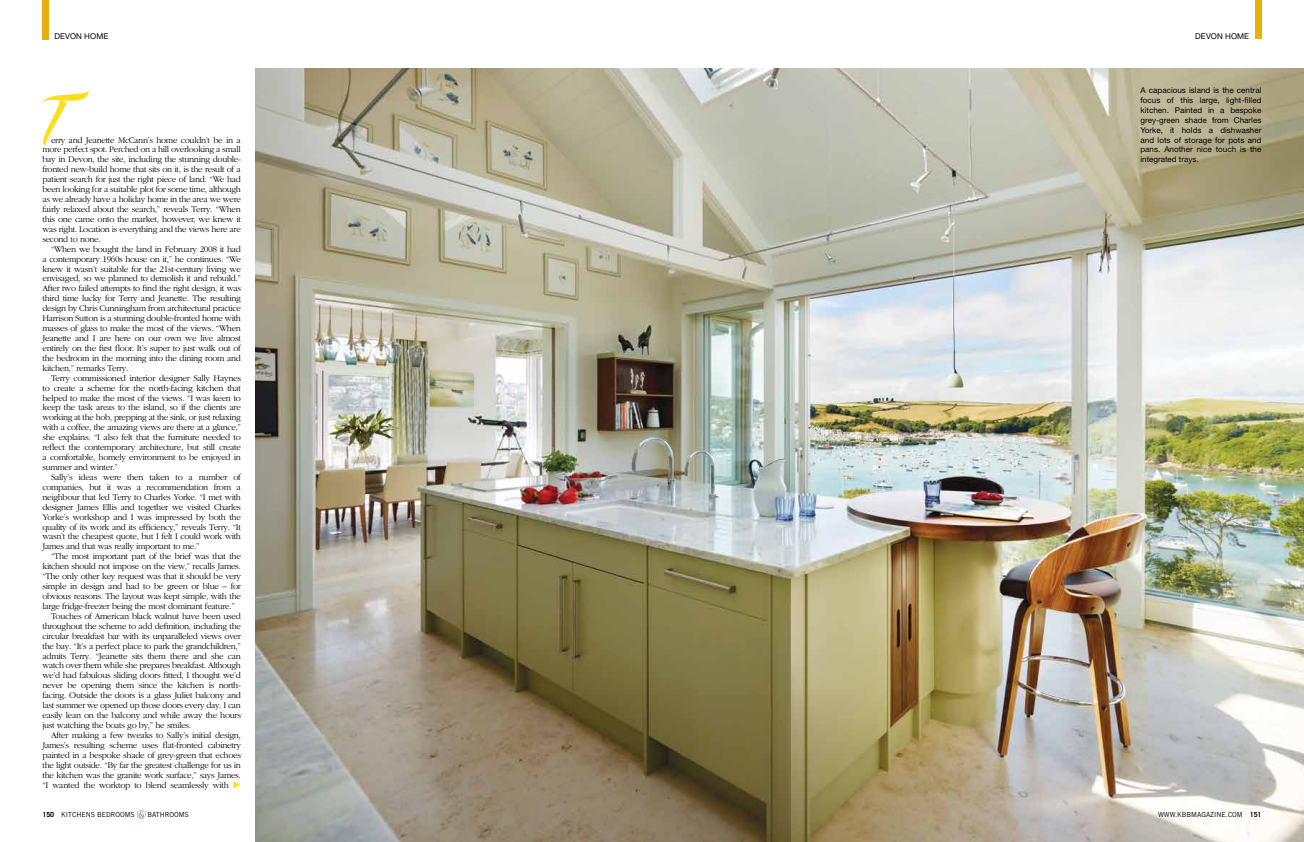
<style>
.page{position:relative;width:1304px;height:842px;background:#fff}
.page>*{position:absolute;margin:0;border:0;box-sizing:border-box;transform-origin:0 0}
.t1{font:300 9px/9.9px "Garamond LT";letter-spacing:-.035em;color:#000;text-align:justify}
.t2{font:8px/9.9px "Helvetica Neue LT";color:#000;text-align:justify}
.t3{font:7px "Trade Gothic LT";color:#000}
.s1{color:#ffde17}
.s2{font-weight:700}
</style>
<div class="page">
<svg style="left:42px;top:90px;width:47px;height:55px"></svg>
<img style="left:255px;top:68px;width:1049px;height:774px">
<div style="left:1255px;top:0;width:6px;height:39px;background:#e7b00f"></div>
<svg style="left:137px;top:810px;width:9px;height:9px"></svg>
<div style="left:43px;top:0;width:6px;height:39px;background:#e7b00f"></div>
<p class="t2" style="left:54px;top:31px;width:56px">DEVON HOME</p>
<p class="t1" style="left:43px;top:135px;width:200px;text-indent:9px">erry and Jeanette McCann’s home couldn’t be in a more perfect spot. Perched on a hill overlooking a small bay in Devon, the site, including the stunning double&shy;fronted new-build home that sits on it, is the result of a patient search for just the right piece of land. “We had been looking for a suitable plot for some time, although as we already have a holiday home in the area we were fairly relaxed about the search,” reveals Terry. “When this one came onto the market, however, we knew it was right. Location is everything and the views here are second to none.</p>
<p class="t1" style="left:43px;top:244px;width:200px;text-indent:9px">“When we bought the land in February 2008 it had a contemporary 1960s house on it,” he continues. “We knew it wasn’t suitable for the 21st-century living we envisaged, so we planned to demolish it and rebuild.” After two failed attempts to find the right design, it was third time lucky for Terry and Jeanette. The resulting design by Chris Cunningham from architectural practice Harrison Sutton is a stunning double-fronted home with masses of glass to make the most of the views. “When Jeanette and I are here on our own we live almost entirely on the first floor. It’s super to just walk out of the bedroom in the morning into the dining room and kitchen,” remarks Terry.</p>
<p class="t1" style="left:43px;top:373px;width:200px;text-indent:9px">Terry commissioned interior designer Sally Haynes to create a scheme for the north-facing kitchen that helped to make the most of the views. “I was keen to keep the task areas to the island, so if the clients are working at the hob, prepping at the sink, or just relaxing with a coffee, the amazing views are there at a glance,” she explains. “I also felt that the furniture needed to reflect the contemporary architecture, but still create a comfortable, homely environment to be enjoyed in summer and winter.”</p>
<p class="t1" style="left:43px;top:472px;width:200px;text-indent:9px">Sally’s ideas were then taken to a number of companies, but it was a recommendation from a neighbour that led Terry to Charles Yorke. “I met with designer James Ellis and together we visited Charles Yorke’s workshop and I was impressed by both the quality of its work and its efficiency,” reveals Terry. “It wasn’t the cheapest quote, but I felt I could work with James and that was really important to me.”</p>
<p class="t1" style="left:51px;top:552px;width:191px">“The most important part of the brief was that the</p>
<p class="t1" style="left:43px;top:561px;width:200px">kitchen should not impose on the view,” recalls James.</p>
<p class="t1" style="left:43px;top:571px;width:200px">“The only other key request was that it should be very</p>
<p class="t1" style="left:43px;top:581px;width:200px">simple in design and had to be green or blue – for</p>
<p class="t1" style="left:43px;top:591px;width:200px">obvious reasons. The layout was kept simple, with the</p>
<p class="t1" style="left:43px;top:601px;width:194px">large fridge-freezer being the most dominant feature.”</p>
<p class="t1" style="left:51px;top:611px;width:191px">Touches of American black walnut have been used</p>
<p class="t1" style="left:43px;top:621px;width:200px">throughout the scheme to add definition, including the</p>
<p class="t1" style="left:43px;top:631px;width:200px">circular breakfast bar with its unparalleled views over</p>
<p class="t1" style="left:43px;top:641px;width:200px">the bay. “It’s a perfect place to park the grandchildren,”</p>
<p class="t1" style="left:43px;top:651px;width:200px">admits Terry. “Jeanette sits them there and she can</p>
<p class="t1" style="left:43px;top:661px;width:200px">watch over them while she prepares breakfast. Although</p>
<p class="t1" style="left:43px;top:671px;width:200px">we’d had fabulous sliding doors fitted, I thought we’d</p>
<p class="t1" style="left:43px;top:681px;width:200px">never be opening them since the kitchen is north-</p>
<p class="t1" style="left:43px;top:690px;width:200px">facing. Outside the doors is a glass Juliet balcony and</p>
<p class="t1" style="left:43px;top:700px;width:200px">last summer we opened up those doors every day. I can</p>
<p class="t1" style="left:43px;top:710px;width:200px">easily lean on the balcony and while away the hours</p>
<p class="t1" style="left:43px;top:720px;width:150px">just watching the boats go by,” he smiles.</p>
<p class="t1" style="left:51px;top:730px;width:191px">After making a few tweaks to Sally’s initial design,</p>
<p class="t1" style="left:43px;top:740px;width:200px">James’s resulting scheme uses flat-fronted cabinetry</p>
<p class="t1" style="left:43px;top:750px;width:200px">painted in a bespoke shade of grey-green that echoes</p>
<p class="t1" style="left:43px;top:760px;width:200px">the light outside. “By far the greatest challenge for us in</p>
<p class="t1" style="left:43px;top:770px;width:200px">the kitchen was the granite work surface,” says James.</p>
<p class="t1" style="left:43px;top:780px;width:200px">“I wanted the worktop to blend seamlessly with <span class="s1">◆</span></p>
<p class="t3" style="left:43px;top:810px;width:94px"><span class="s2">150</span> KITCHENS BEDROOMS</p>
<p class="t3" style="left:147px;top:810px;width:43px">BATHROOMS</p>
<p class="t2" style="left:1195px;top:31px;width:56px">DEVON HOME</p>
<p class="t2" style="left:1140px;top:85px;width:122px">A capacious island is the central focus of this large, light-filled kitchen. Painted in a bespoke grey-green shade from Charles Yorke, it holds a dishwasher and lots of storage for pots and pans. Another nice touch is the integrated trays.</p>
<p class="t3" style="left:1158px;top:810px;width:105px">WWW.KBBMAGAZINE.COM <span class="s2">151</span></p>
</div>
